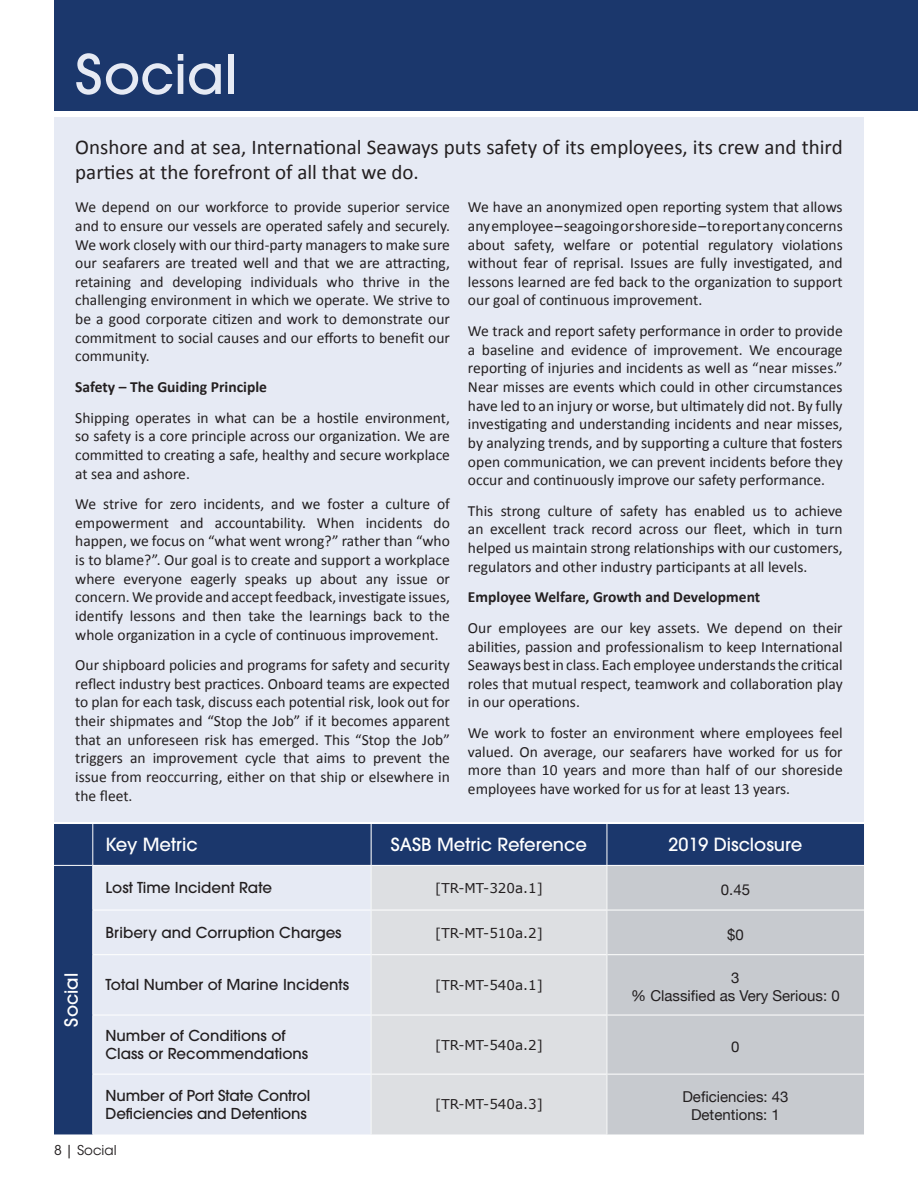
<style>
.page{position:relative;width:918px;height:1188px;background:#fff}
.page>*{position:absolute;margin:0;border:0;box-sizing:border-box;transform-origin:0 0}
.t1{font:500 54px "ITC Avant Garde Std";color:#e6eaf4}
.t2{font:21px/25.2px "Calibri";color:#231f20}
.t3{font:500 18px "ITC Avant Garde Std";color:#fff}
.t4{font:15.6px/18.6px "Calibri";color:#231f20;text-align:justify}
.t5{font:700 15.6px "Calibri";color:#231f20}
.t6{font:500 15px/18px "ITC Avant Garde Std";color:#231f20}
.t7{font:15px/18px "Helvetica Neue";color:#231f20;text-align:center}
.t8{font:13.5px "Verdana";color:#231f20}
.t9{font:13.5px "ITC Avant Garde Std";color:#231f20}
</style>
<div class="page">
<div style="left:54px;top:0;width:864px;height:111px;background:#1b376c"></div>
<div style="left:54px;top:201px;width:810px;height:621px;background:#e6eaf4"></div>
<div style="left:54px;top:117px;width:810px;height:84px;background:#e6eaf4"></div>
<div style="left:54px;top:824px;width:317px;height:310px;background:#1b376c"></div>
<div style="left:372px;top:824px;width:492px;height:41px;background:#1b376c"></div>
<div style="left:93px;top:866px;width:278px;height:268px;background:#e6eaf4"></div>
<div style="left:372px;top:866px;width:235px;height:268px;background:#dddfe2"></div>
<div style="left:608px;top:866px;width:256px;height:268px;background:#c7cacf"></div>
<hr style="left:92px;top:824px;width:1px;height:41px;background:#fff">
<hr style="left:54px;top:865px;width:39px;height:1px;background:#fff">
<hr style="left:607px;top:824px;width:1px;height:41px;background:#fff">
<hr style="left:92px;top:866px;width:1px;height:44px;background:#fff">
<hr style="left:92px;top:910px;width:1px;height:44px;background:#fff">
<hr style="left:92px;top:955px;width:1px;height:60px;background:#fff">
<hr style="left:92px;top:1015px;width:1px;height:59px;background:#fff">
<hr style="left:92px;top:1075px;width:1px;height:59px;background:#fff">
<hr style="left:93px;top:865px;width:279px;height:1px;background:#fff">
<hr style="left:92px;top:910px;width:279px;height:1px;background:#fff">
<hr style="left:92px;top:954px;width:279px;height:1px;background:#fff">
<hr style="left:92px;top:1015px;width:279px;height:1px;background:#fff">
<hr style="left:92px;top:1074px;width:279px;height:1px;background:#fff">
<hr style="left:607px;top:954px;width:257px;height:1px;background:#fff">
<hr style="left:607px;top:1015px;width:257px;height:1px;background:#fff">
<hr style="left:607px;top:1074px;width:257px;height:1px;background:#fff">
<hr style="left:371px;top:866px;width:1px;height:44px;background:#f6f8f8">
<hr style="left:371px;top:910px;width:1px;height:45px;background:#f6f8f8">
<hr style="left:371px;top:955px;width:1px;height:60px;background:#f6f8f8">
<hr style="left:371px;top:1015px;width:1px;height:59px;background:#f6f8f8">
<hr style="left:371px;top:1074px;width:1px;height:60px;background:#f6f8f8">
<hr style="left:372px;top:910px;width:235px;height:1px;background:#fff">
<hr style="left:372px;top:954px;width:235px;height:1px;background:#fff">
<hr style="left:372px;top:1015px;width:235px;height:1px;background:#fff">
<hr style="left:372px;top:1074px;width:235px;height:1px;background:#fff">
<hr style="left:607px;top:866px;width:1px;height:44px;background:#f6f8f8">
<hr style="left:607px;top:910px;width:1px;height:45px;background:#f6f8f8">
<hr style="left:607px;top:955px;width:1px;height:60px;background:#f6f8f8">
<hr style="left:607px;top:1015px;width:1px;height:59px;background:#f6f8f8">
<hr style="left:607px;top:1074px;width:1px;height:60px;background:#f6f8f8">
<hr style="left:607px;top:910px;width:257px;height:1px;background:#fff">
<h1 class="t1" style="left:75px;top:40px;width:164px">Social</h1>
<h2 class="t2" style="left:75px;top:134px;width:769px">Onshore and at sea, International Seaways puts safety of its employees, its crew and third parties at the forefront of all that we do.</h2>
<p class="t4" style="left:75px;top:198px;width:376px">We depend on our workforce to provide superior service and to ensure our vessels are operated safely and securely.<br>We work closely with our third-party managers to make sure our seafarers are treated well and that we are attracting, retaining and developing individuals who thrive in the challenging environment in which we operate. We strive to be a good corporate citizen and work to demonstrate our commitment to social causes and our efforts to benefit our community.</p>
<p class="t5" style="left:75px;top:377px;width:193px">Safety – The Guiding Principle</p>
<p class="t4" style="left:75px;top:408px;width:376px">Shipping operates in what can be a hostile environment, so safety is a core principle across our organization. We are committed to creating a safe, healthy and secure workplace at sea and ashore.</p>
<p class="t4" style="left:75px;top:495px;width:376px">We strive for zero incidents, and we foster a culture of empowerment and accountability. When incidents do happen, we focus on “what went wrong?” rather than “who is to blame?”. Our goal is to create and support a workplace where everyone eagerly speaks up about any issue or concern. We provide and accept feedback, investigate issues, identify lessons and then take the learnings back to the whole organization in a cycle of continuous improvement.</p>
<p class="t4" style="left:75px;top:656px;width:376px">Our shipboard policies and programs for safety and security reflect industry best practices. Onboard teams are expected to plan for each task, discuss each potential risk, look out for their shipmates and “Stop the Job” if it becomes apparent that an unforeseen risk has emerged. This “Stop the Job” triggers an improvement cycle that aims to prevent the issue from reoccurring, either on that ship or elsewhere in the fleet.</p>
<p class="t4" style="left:468px;top:198px;width:376px">We have an anonymized open reporting system that allows any employee – seagoing or shore side – to report any concerns about safety, welfare or potential regulatory violations without fear of reprisal. Issues are fully investigated, and lessons learned are fed back to the organization to support our goal of continuous improvement.</p>
<p class="t4" style="left:468px;top:322px;width:376px">We track and report safety performance in order to provide a baseline and evidence of improvement. We encourage reporting of injuries and incidents as well as “near misses.” Near misses are events which could in other circumstances have led to an injury or worse, but ultimately did not. By fully investigating and understanding incidents and near misses, by analyzing trends, and by supporting a culture that fosters open communication, we can prevent incidents before they occur and continuously improve our safety performance.</p>
<p class="t4" style="left:468px;top:501px;width:376px">This strong culture of safety has enabled us to achieve an excellent track record across our fleet, which in turn helped us maintain strong relationships with our customers, regulators and other industry participants at all levels.</p>
<p class="t5" style="left:468px;top:587px;width:294px">Employee Welfare, Growth and Development</p>
<p class="t4" style="left:468px;top:619px;width:376px">Our employees are our key assets. We depend on their abilities, passion and professionalism to keep International Seaways best in class. Each employee understands the critical roles that mutual respect, teamwork and collaboration play in our operations.</p>
<p class="t4" style="left:468px;top:724px;width:376px">We work to foster an environment where employees feel valued. On average, our seafarers have worked for us for more than 10 years and more than half of our shoreside employees have worked for us for at least 13 years.</p>
<p class="t3" style="left:60px;top:1027px;width:56px;rotate:-90deg">Social</p>
<p class="t3" style="left:106px;top:833px;width:94px">Key Metric</p>
<p class="t3" style="left:391px;top:833px;width:198px">SASB Metric Reference</p>
<p class="t3" style="left:669px;top:833px;width:135px">2019 Disclosure</p>
<p class="t6" style="left:106px;top:879px;width:168px">Lost Time Incident Rate</p>
<p class="t8" style="left:435px;top:879px;width:109px">[TR-MT-320a.1]</p>
<p class="t7" style="left:721px;top:881px;width:31px">0.45</p>
<p class="t6" style="left:106px;top:923px;width:238px">Bribery and Corruption Charges</p>
<p class="t8" style="left:435px;top:924px;width:109px">[TR-MT-510a.2]</p>
<p class="t7" style="left:727px;top:926px;width:18px">$0</p>
<p class="t6" style="left:106px;top:976px;width:245px">Total Number of Marine Incidents</p>
<p class="t8" style="left:435px;top:977px;width:109px">[TR-MT-540a.1]</p>
<p class="t7" style="left:631px;top:970px;width:210px">3<br>% Classified as Very Serious: 0</p>
<p class="t6" style="left:106px;top:1027px;width:204px">Number of Conditions of<br>Class or Recommendations</p>
<p class="t8" style="left:435px;top:1036px;width:109px">[TR-MT-540a.2]</p>
<p class="t7" style="left:731px;top:1038px;width:10px">0</p>
<p class="t6" style="left:106px;top:1086px;width:206px">Number of Port State Control<br>Deficiencies and Detentions</p>
<p class="t8" style="left:435px;top:1096px;width:109px">[TR-MT-540a.3]</p>
<p class="t7" style="left:682px;top:1089px;width:108px">Deficiencies: 43<br>Detentions: 1</p>
<p class="t9" style="left:54px;top:1142px;width:64px">8 | Social</p>
</div>
